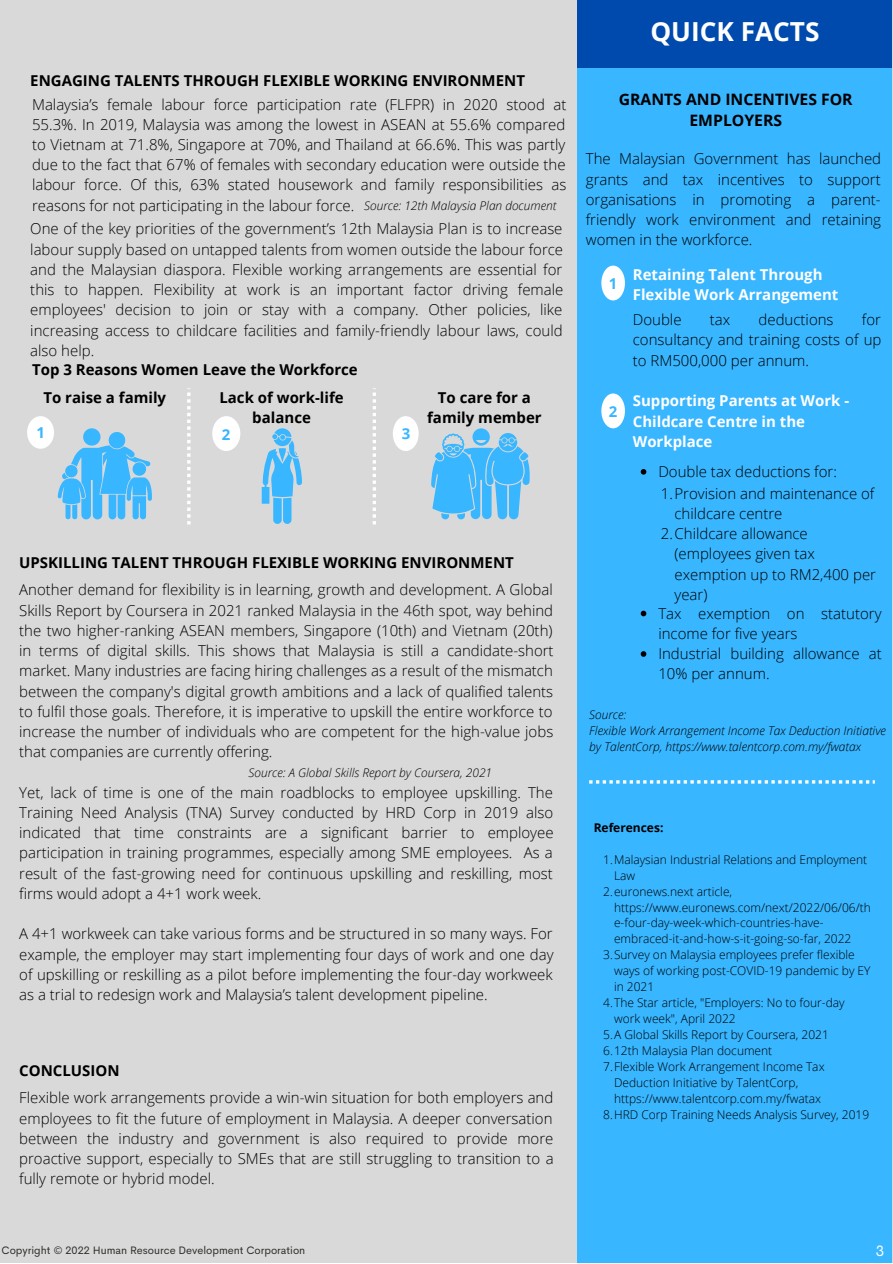
<style>
.page{position:relative;width:893px;height:1264px;background:#fff}
.page>*{position:absolute;margin:0;border:0;box-sizing:border-box;transform-origin:0 0}
.t1{font:700 26.25px "Open Sans";color:#fff}
.t2{font:700 15.75px/21.3px "Open Sans";color:#000;text-align:center}
.t3{font:300 15px/20.2px "Open Sans";color:#000;text-align:justify}
.t4{font:700 15px/20.2px "Open Sans";color:#000;text-align:center}
.t5{font:700 15px/20.2px "Open Sans";color:#fff}
.t6{font:700 15px "Open Sans";color:#38b6ff}
.t7{font:15px "Cerebri Sans";color:#fff}
.t8{font:300 12px "Open Sans";color:#000}
.t9{font:italic 300 12px/16px "Open Sans";color:#000}
.t10{font:700 12px "Open Sans";color:#000}
.t11{font:10.8px "Cerebri Sans";color:#2c2c29}
</style>
<div class="page">
<div style="left:0;top:0;width:892px;height:1262px;background:#d9d9d9"></div>
<div style="left:577px;top:51px;width:315px;height:1211px;background:#38b6ff"></div>
<div style="left:577px;top:0;width:315px;height:67px;background:#004aad"></div>
<svg style="left:58px;top:428px;width:94px;height:91px"></svg>
<svg style="left:262px;top:428px;width:40px;height:96px"></svg>
<svg style="left:431px;top:428px;width:99px;height:91px"></svg>
<svg style="left:187px;top:388px;width:3px;height:136px"></svg>
<svg style="left:372px;top:388px;width:4px;height:136px"></svg>
<div style="left:27px;top:416px;width:27px;height:33px;background:#fff;border-radius:50%"></div>
<div style="left:212px;top:416px;width:28px;height:35px;background:#fff;border-radius:50%"></div>
<div style="left:393px;top:416px;width:25px;height:35px;background:#fff;border-radius:50%"></div>
<div style="left:601px;top:265px;width:24px;height:35px;background:#fff;border-radius:50%"></div>
<div style="left:601px;top:393px;width:24px;height:35px;background:#fff;border-radius:50%"></div>
<svg style="left:640px;top:469px;width:6px;height:5px"></svg>
<svg style="left:640px;top:610px;width:6px;height:6px"></svg>
<svg style="left:640px;top:651px;width:6px;height:5px"></svg>
<svg style="left:589px;top:780px;width:285px;height:3px"></svg>
<p class="t4" style="left:30px;top:70px;width:496px">ENGAGING TALENTS THROUGH FLEXIBLE WORKING ENVIRONMENT</p>
<p class="t3" style="left:32px;top:94px;width:536px">Malaysia’s female labour force participation rate (FLFPR) in 2020 stood at 55.3%. In 2019, Malaysia was among the lowest in ASEAN at 55.6% compared to Vietnam at 71.8%, Singapore at 70%, and Thailand at 66.6%. This was partly due to the fact that 67% of females with secondary education were outside the labour force. Of this, 63% stated housework and family responsibilities as reasons for not participating in the labour force.</p>
<p class="t9" style="left:364px;top:197px;width:194px">Source: 12th Malaysia Plan document</p>
<p class="t3" style="left:30px;top:218px;width:534px">One of the key priorities of the government’s 12th Malaysia Plan is to increase labour supply based on untapped talents from women outside the labour force and the Malaysian diaspora. Flexible working arrangements are essential for this to happen. Flexibility at work is an important factor driving female employees' decision to join or stay with a company. Other policies, like increasing access to childcare facilities and family-friendly labour laws, could also help.</p>
<p class="t4" style="left:43px;top:356px;width:316px;line-height:27.6px;text-align:left;text-indent:-11px">Top 3 Reasons Women Leave the Workforce<br>To raise a family</p>
<p class="t4" style="left:219px;top:387px;width:126px">Lack of work-life balance</p>
<p class="t6" style="left:222px;top:424px;width:10px">2</p>
<p class="t6" style="left:401px;top:422px;width:10px">3</p>
<p class="t6" style="left:36px;top:421px;width:10px">1</p>
<p class="t4" style="left:427px;top:387px;width:116px">To care for a family member</p>
<p class="t4" style="left:19px;top:552px;width:496px">UPSKILLING TALENT THROUGH FLEXIBLE WORKING ENVIRONMENT</p>
<p class="t3" style="left:19px;top:579px;width:536px">Another demand for flexibility is in learning, growth and development. A Global Skills Report by Coursera in 2021 ranked Malaysia in the 46th spot, way behind the two higher-ranking ASEAN members, Singapore (10th) and Vietnam (20th) in terms of digital skills. This shows that Malaysia is still a candidate-short market. Many industries are facing hiring challenges as a result of the mismatch between the company's digital growth ambitions and a lack of qualified talents to fulfil those goals. Therefore, it is imperative to upskill the entire workforce to increase the number of individuals who are competent for the high-value jobs that companies are currently offering.</p>
<p class="t3" style="left:19px;top:781px;width:536px">Yet, lack of time is one of the main roadblocks to employee upskilling. The Training Need Analysis (TNA) Survey conducted by HRD Corp in 2019 also indicated that time constraints are a significant barrier to employee participation in training programmes, especially among SME employees. As a result of the fast-growing need for continuous upskilling and reskilling, most firms would adopt a 4+1 work week.</p>
<p class="t3" style="left:19px;top:923px;width:536px">A 4+1 workweek can take various forms and be structured in so many ways. For example, the employer may start implementing four days of work and one day of upskilling or reskilling as a pilot before implementing the four-day workweek as a trial to redesign work and Malaysia’s talent development pipeline.</p>
<p class="t9" style="left:248px;top:764px;width:245px">Source: A Global Skills Report by Coursera, 2021</p>
<p class="t4" style="left:19px;top:1059px;width:102px">CONCLUSION</p>
<p class="t3" style="left:19px;top:1087px;width:536px">Flexible work arrangements provide a win-win situation for both employers and employees to fit the future of employment in Malaysia. A deeper conversation between the industry and government is also required to provide more proactive support, especially to SMEs that are still struggling to transition to a fully remote or hybrid model.</p>
<h1 class="t1" style="left:650px;top:13px;width:171px">QUICK FACTS</h1>
<p class="t2" style="left:618px;top:88px;width:235px">GRANTS AND INCENTIVES FOR<br>EMPLOYERS</p>
<p class="t3" style="left:585px;top:148px;width:297px">The Malaysian Government has launched grants and tax incentives to support organisations in promoting a parent&shy;friendly work environment and retaining women in the workforce.</p>
<p class="t6" style="left:609px;top:273px;width:10px">1</p>
<p class="t5" style="left:632px;top:264px;width:207px">Retaining Talent Through<br>Flexible Work Arrangement</p>
<p class="t6" style="left:609px;top:401px;width:10px">2</p>
<p class="t3" style="left:632px;top:309px;width:250px;text-indent:229px">for consultancy and training costs of up to RM500,000 per annum.</p>
<p class="t3" style="left:632px;top:309px;width:50px">Double</p>
<p class="t3" style="left:709px;top:309px;width:22px">tax</p>
<p class="t3" style="left:758px;top:309px;width:76px">deductions</p>
<p class="t5" style="left:632px;top:390px;width:218px">Supporting Parents at Work -<br>Childcare Centre in the<br>Workplace</p>
<p class="t3" style="left:658px;top:461px;width:180px">Double tax deductions for:</p>
<p class="t3" style="left:661px;top:482px;width:215px">1.Provision and maintenance of</p>
<p class="t3" style="left:674px;top:503px;width:109px">childcare centre</p>
<p class="t3" style="left:661px;top:523px;width:148px">2.Childcare allowance</p>
<p class="t3" style="left:674px;top:543px;width:142px">(employees given tax</p>
<p class="t3" style="left:674px;top:563px;width:203px">exemption up to RM2,400 per</p>
<p class="t3" style="left:674px;top:584px;width:34px">year)</p>
<p class="t3" style="left:658px;top:602px;width:225px;text-align:left">Tax exemption on statutory income for five years<br>Industrial building allowance at<br>10% per annum.</p>
<p class="t9" style="left:589px;top:706px;width:298px">Source:<br>Flexible Work Arrangement Income Tax Deduction Initiative by TalentCorp, https://www.talentcorp.com.my/fwatax</p>
<p class="t10" style="left:593px;top:818px;width:71px">References:</p>
<p class="t8" style="left:603px;top:850px;width:265px">1.Malaysian Industrial Relations and Employment</p>
<p class="t8" style="left:614px;top:866px;width:23px">Law</p>
<p class="t8" style="left:603px;top:882px;width:130px">2.euronews.next article,</p>
<p class="t8" style="left:614px;top:898px;width:258px">https://www.euronews.com/next/2022/06/06/th</p>
<p class="t8" style="left:614px;top:914px;width:211px">e-four-day-week-which-countries-have-</p>
<p class="t8" style="left:614px;top:930px;width:239px">embraced-it-and-how-s-it-going-so-far, 2022</p>
<p class="t8" style="left:603px;top:946px;width:253px">3.Survey on Malaysia employees prefer flexible</p>
<p class="t8" style="left:614px;top:962px;width:258px">ways of working post-COVID-19 pandemic by EY</p>
<p class="t8" style="left:614px;top:978px;width:42px">in 2021</p>
<p class="t8" style="left:603px;top:994px;width:243px">4.The Star article, "Employers: No to four-day</p>
<p class="t8" style="left:614px;top:1010px;width:123px">work week", April 2022</p>
<p class="t8" style="left:603px;top:1026px;width:227px">5.A Global Skills Report by Coursera, 2021</p>
<p class="t8" style="left:603px;top:1042px;width:171px">6.12th Malaysia Plan document</p>
<p class="t8" style="left:603px;top:1058px;width:223px">7.Flexible Work Arrangement Income Tax</p>
<p class="t8" style="left:614px;top:1074px;width:186px">Deduction Initiative by TalentCorp,</p>
<p class="t8" style="left:614px;top:1090px;width:208px">https://www.talentcorp.com.my/fwatax</p>
<p class="t8" style="left:603px;top:1106px;width:267px">8.HRD Corp Training Needs Analysis Survey, 2019</p>
<p class="t11" style="left:2px;top:1243px;width:305px">Copyright © 2022 Human Resource Development Corporation</p>
<p class="t7" style="left:875px;top:1240px;width:10px">3</p>
</div>
